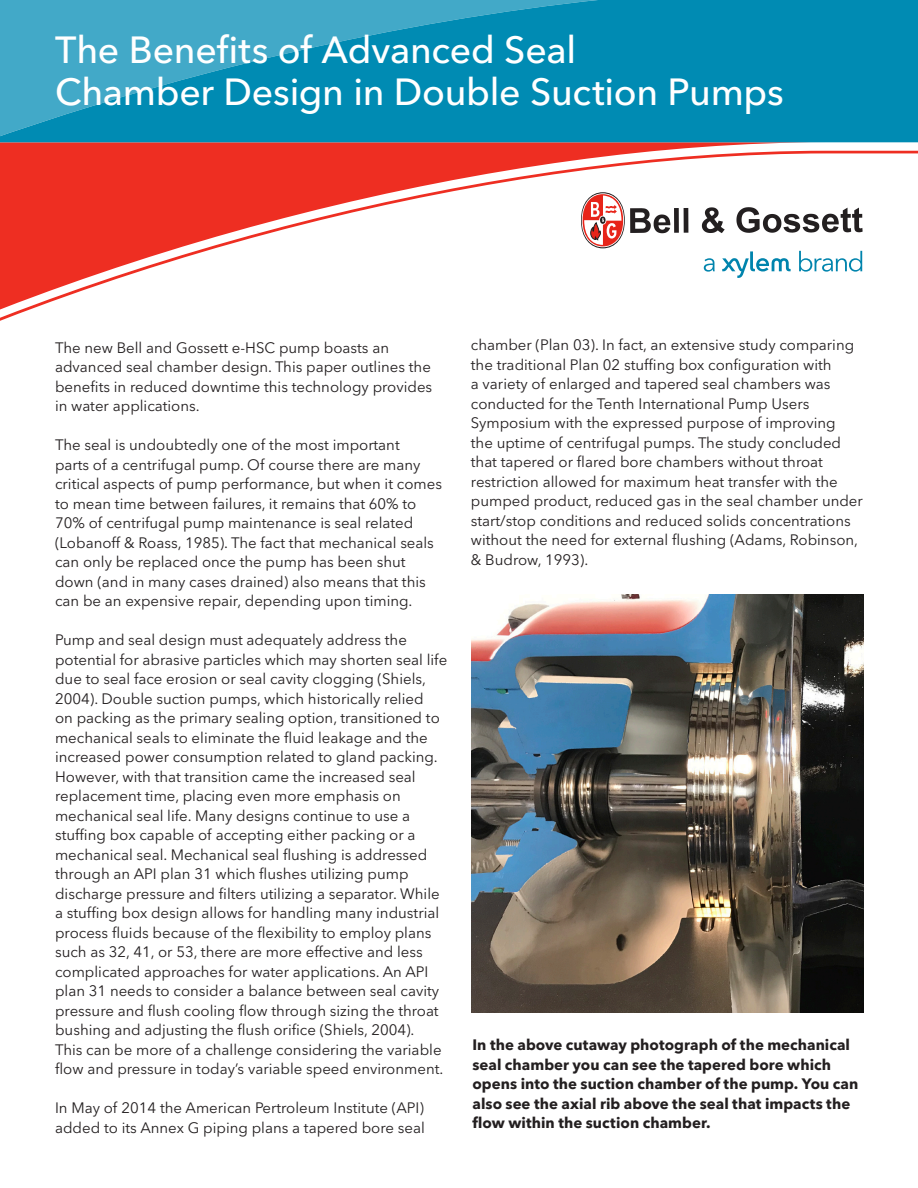
<style>
.page{position:relative;width:918px;height:1188px;background:#fff}
.page>*{position:absolute;margin:0;border:0;box-sizing:border-box;transform-origin:0 0}
.CS_Headline{font:500 37.5px "Avenir Next LT Pro";letter-spacing:-.01em;color:#fff}
.Body_text{font:15px/19.5px "Avenir Next LT Pro";color:#231f20}
.t1{font:700 15px/19.5px "Avenir Next LT Pro";letter-spacing:.005em;color:#231f20}
</style>
<div class="page">
<svg style="left:0;top:142px;width:826px;height:7px;background:#e55048"></svg>
<svg style="left:0;top:0;width:918px;height:142px;background:#1192b8"></svg>
<svg style="left:0;top:149px;width:918px;height:172px"></svg>
<svg style="left:582px;top:193px;width:42px;height:54px"></svg>
<svg style="left:702px;top:207px;width:23px;height:26px"></svg>
<svg style="left:630px;top:208px;width:58px;height:25px"></svg>
<svg style="left:736px;top:207px;width:127px;height:26px"></svg>
<svg style="left:704px;top:258px;width:11px;height:14px"></svg>
<svg style="left:799px;top:251px;width:63px;height:21px"></svg>
<svg style="left:722px;top:251px;width:69px;height:27px"></svg>
<img style="left:472px;top:594px;width:392px;height:419px">
<p class="CS_Headline" style="left:55px;top:27px;width:523px">The Benefits of Advanced Seal</p>
<p class="CS_Headline" style="left:55px;top:70px;width:730px">Chamber Design in Double Suction Pumps</p>
<p class="Body_text" style="left:55px;top:338px;width:379px">The new Bell and Gossett e-HSC pump boasts an advanced seal chamber design. This paper outlines the benefits in reduced downtime this technology provides in water applications.</p>
<p class="Body_text" style="left:55px;top:435px;width:388px">The seal is undoubtedly one of the most important<br>parts of a centrifugal pump. Of course there are many critical aspects of pump performance, but when it comes to mean time between failures, it remains that 60% to 70% of centrifugal pump maintenance is seal related (Lobanoff &amp; Roass, 1985). The fact that mechanical seals can only be replaced once the pump has been shut down (and in many cases drained) also means that this can be an expensive repair, depending upon timing.</p>
<p class="Body_text" style="left:55px;top:630px;width:394px">Pump and seal design must adequately address the potential for abrasive particles which may shorten seal life due to seal face erosion or seal cavity clogging (Shiels, 2004). Double suction pumps, which historically relied<br>on packing as the primary sealing option, transitioned to mechanical seals to eliminate the fluid leakage and the increased power consumption related to gland packing.<br>However, with that transition came the increased seal replacement time, placing even more emphasis on mechanical seal life. Many designs continue to use a stuffing box capable of accepting either packing or a mechanical seal. Mechanical seal flushing is addressed through an API plan 31 which flushes utilizing pump discharge pressure and filters utilizing a separator. While a stuffing box design allows for handling many industrial process fluids because of the flexibility to employ plans such as 32, 41, or 53, there are more effective and less complicated approaches for water applications. An API plan 31 needs to consider a balance between seal cavity pressure and flush cooling flow through sizing the throat bushing and adjusting the flush orifice (Shiels, 2004).<br>This can be more of a challenge considering the variable flow and pressure in today’s variable speed environment.</p>
<p class="Body_text" style="left:55px;top:1098px;width:371px">In May of 2014 the American Pertroleum Institute (API) added to its Annex G piping plans a tapered bore seal</p>
<p class="Body_text" style="left:471px;top:335px;width:394px">chamber (Plan 03). In fact, an extensive study comparing the traditional Plan 02 stuffing box configuration with<br>a variety of enlarged and tapered seal chambers was conducted for the Tenth International Pump Users Symposium with the expressed purpose of improving<br>the uptime of centrifugal pumps. The study concluded that tapered or flared bore chambers without throat restriction allowed for maximum heat transfer with the pumped product, reduced gas in the seal chamber under start/stop conditions and reduced solids concentrations without the need for external flushing (Adams, Robinson, &amp; Budrow, 1993).</p>
<p class="t1" style="left:472px;top:1035px;width:387px">In the above cutaway photograph of the mechanical seal chamber you can see the tapered bore which opens into the suction chamber of the pump. You can also see the axial rib above the seal that impacts the flow within the suction chamber.</p>
</div>
